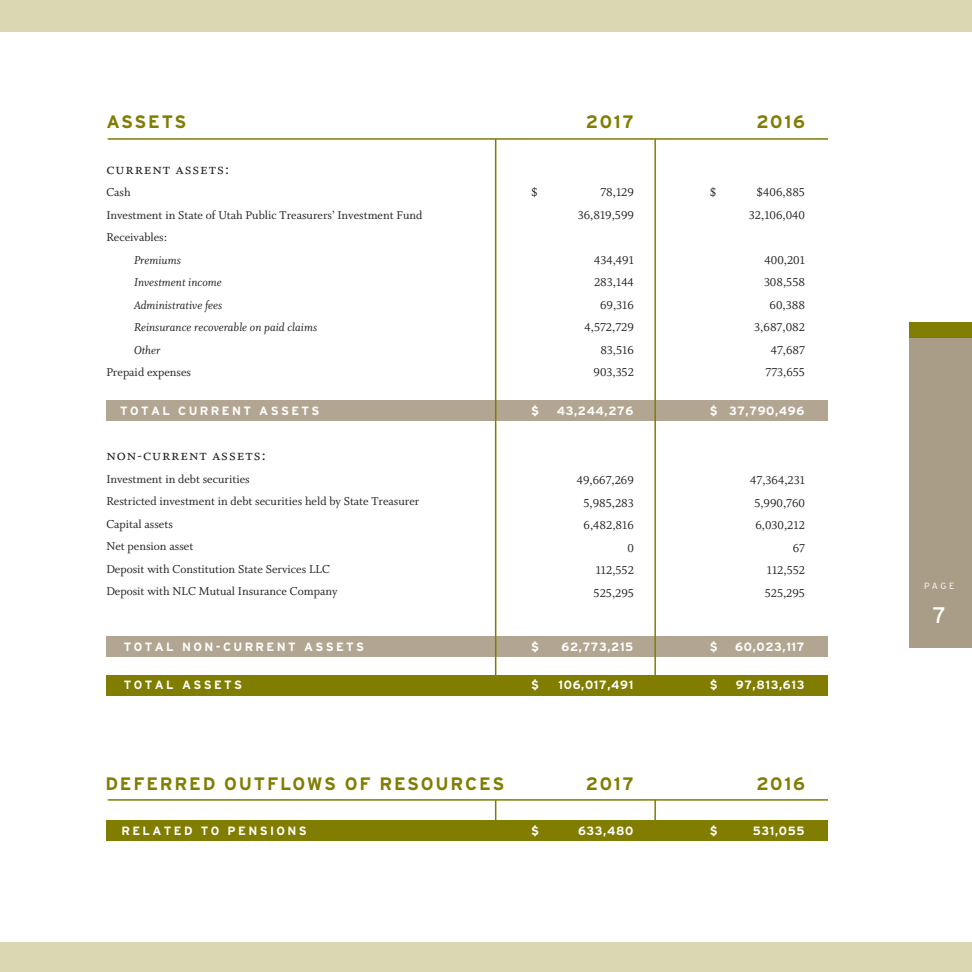
<style>
.page{position:relative;width:972px;height:972px;background:#fff}
.page>*{position:absolute;margin:0;border:0;box-sizing:border-box;transform-origin:0 0}
.t1{font:22.5px "Interstate";color:#fff}
.t2{font:700 18px "Interstate";letter-spacing:.1em;color:#807d00}
.t3{font:16.5px "Whitman Small Caps Os F";letter-spacing:.06em;color:#231f20}
.t4{font:12.75px/22.5px "Whitman Roman LF";color:#231f20;text-align:right}
.t5{font:12.75px/22.5px "Whitman Italic Os F";color:#231f20}
.t6{font:700 12px "Interstate";letter-spacing:.2em;color:#fff}
.t7{font:700 12px "Interstate";letter-spacing:.05em;color:#fff}
.t8{font:300 9px "Interstate";color:#fff}
</style>
<div class="page">
<div style="left:909px;top:322px;width:63px;height:326px;background:#aa9d88"></div>
<div style="left:909px;top:322px;width:63px;height:16px;background:#807d00"></div>
<div style="left:106px;top:821px;width:722px;height:20px;background:#807d00"></div>
<div style="left:106px;top:401px;width:722px;height:20px;background:#b2a692"></div>
<div style="left:106px;top:637px;width:722px;height:20px;background:#b2a692"></div>
<div style="left:106px;top:675px;width:722px;height:20px;background:#807d00"></div>
<hr style="left:654px;top:139px;width:2px;height:556px;background:#807d00">
<hr style="left:495px;top:139px;width:1px;height:556px;background:#807d00">
<hr style="left:495px;top:800px;width:1px;height:41px;background:#807d00">
<hr style="left:654px;top:800px;width:2px;height:41px;background:#807d00">
<hr style="left:108px;top:138px;width:720px;height:2px;background:#807d00">
<hr style="left:108px;top:799px;width:720px;height:2px;background:#807d00">
<div style="left:0;top:0;width:972px;height:32px;background:#d9d8b3"></div>
<div style="left:0;top:942px;width:972px;height:30px;background:#d9d8b3"></div>
<h2 class="t2" style="left:106px;top:112px;width:82px">ASSETS</h2>
<h2 class="t2" style="left:586px;top:112px;width:49px">2017</h2>
<h2 class="t2" style="left:756px;top:112px;width:50px">2016</h2>
<p class="t3" style="left:106px;top:160px;width:125px">current assets:</p>
<p class="t4" style="left:106px;top:181px;width:318px;text-align:left">Cash<br>Investment in State of Utah Public Treasurers’ Investment Fund<br>Receivables:</p>
<p class="t5" style="left:134px;top:249px;width:185px">Premiums<br>Investment income<br>Administrative fees<br>Reinsurance recoverable on paid claims<br>Other</p>
<p class="t4" style="left:106px;top:362px;width:86px">Prepaid expenses</p>
<p class="t4" style="left:531px;top:181px;width:8px">$</p>
<p class="t4" style="left:710px;top:181px;width:8px">$</p>
<p class="t4" style="left:578px;top:181px;width:58px">78,129<br>36,819,599</p>
<p class="t4" style="left:585px;top:249px;width:51px">434,491<br>283,144<br>69,316<br>4,572,729<br>83,516<br>903,352</p>
<p class="t4" style="left:749px;top:181px;width:58px;text-align:center">$406,885<br>32,106,040</p>
<p class="t4" style="left:754px;top:249px;width:52px">400,201<br>308,558<br>60,388<br>3,687,082<br>47,687<br>773,655</p>
<p class="t6" style="left:531px;top:404px;width:9px">$</p>
<p class="t6" style="left:710px;top:404px;width:9px">$</p>
<p class="t6" style="left:120px;top:404px;width:201px">TOTAL CURRENT ASSETS</p>
<p class="t6" style="left:557px;top:404px;width:78px">43,244,276</p>
<p class="t6" style="left:729px;top:404px;width:77px">37,790,496</p>
<p class="t3" style="left:106px;top:446px;width:161px">non-current assets:</p>
<p class="t4" style="left:106px;top:468px;width:315px;text-align:left">Investment in debt securities<br>Restricted investment in debt securities held by State Treasurer Capital assets<br>Net pension asset<br>Deposit with Constitution State Services LLC<br>Deposit with NLC Mutual Insurance Company</p>
<p class="t4" style="left:577px;top:469px;width:59px">49,667,269<br>5,985,283<br>6,482,816<br>0<br>112,552<br>525,295</p>
<p class="t4" style="left:750px;top:469px;width:56px">47,364,231<br>5,990,760<br>6,030,212<br>67<br>112,552<br>525,295</p>
<p class="t6" style="left:124px;top:640px;width:242px">TOTAL NON-CURRENT ASSETS</p>
<p class="t6" style="left:124px;top:678px;width:120px">TOTAL ASSETS</p>
<p class="t6" style="left:531px;top:640px;width:9px">$</p>
<p class="t6" style="left:710px;top:640px;width:9px">$</p>
<p class="t6" style="left:531px;top:678px;width:9px">$</p>
<p class="t6" style="left:562px;top:640px;width:73px">62,773,215</p>
<p class="t6" style="left:735px;top:640px;width:71px">60,023,117</p>
<p class="t7" style="left:559px;top:678px;width:76px">106,017,491</p>
<p class="t6" style="left:736px;top:678px;width:70px">97,813,613</p>
<p class="t6" style="left:710px;top:678px;width:9px">$</p>
<h2 class="t2" style="left:105px;top:774px;width:400px">DEFERRED OUTFLOWS OF RESOURCES</h2>
<p class="t6" style="left:121px;top:824px;width:187px">RELATED TO PENSIONS</p>
<p class="t6" style="left:531px;top:824px;width:9px">$</p>
<h2 class="t2" style="left:586px;top:774px;width:49px">2017</h2>
<h2 class="t2" style="left:756px;top:774px;width:50px">2016</h2>
<p class="t6" style="left:710px;top:824px;width:9px">$</p>
<p class="t6" style="left:578px;top:824px;width:57px">633,480</p>
<p class="t6" style="left:753px;top:824px;width:53px">531,055</p>
<p class="t8" style="left:924px;top:581px;width:32px">PAGE</p>
<h1 class="t1" style="left:933px;top:602px;width:15px">7</h1>
</div>
